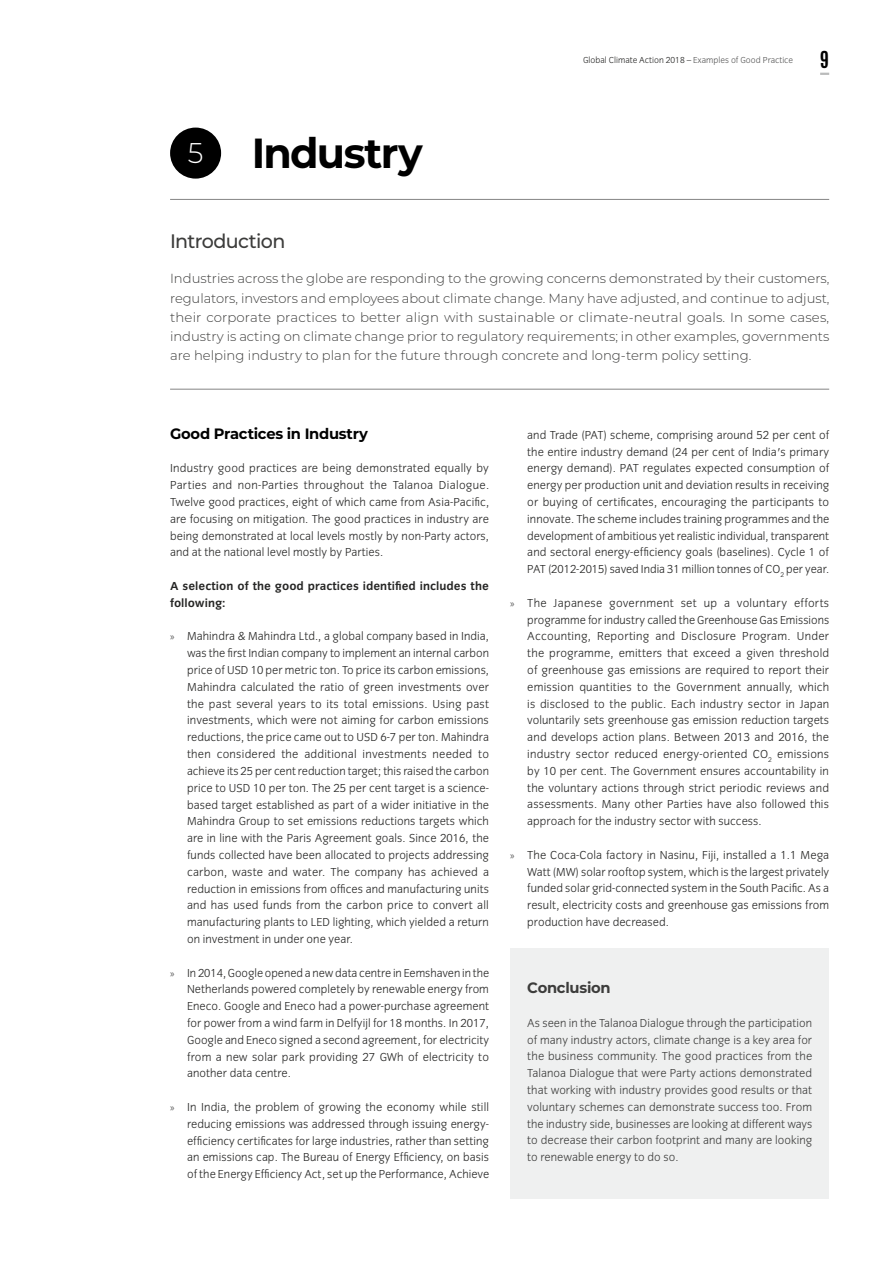
<style>
.page{position:relative;width:893px;height:1263px;background:#fff}
.page>*{position:absolute;margin:0;border:0;box-sizing:border-box;transform-origin:0 0}
.t1{font:700 42px "Montserrat";letter-spacing:-.04em;color:#000}
.t2{font:300 28.5px "Montserrat";color:#fff}
.t3{font:500 19.5px "Montserrat";letter-spacing:-.035em;color:#3c3c3b}
.t4{font:700 19.5px "Antonio";color:#000}
.t5{font:700 15px "Montserrat";letter-spacing:-.02em;color:#000}
.t6{font:700 15px "Montserrat";letter-spacing:-.015em;color:#3c3c3b}
.t7{font:300 13.2px/19px "Montserrat";color:#3c3c3b;text-align:justify}
.t8{font:300 12px/16.8px "Congress Sans";letter-spacing:.005em;color:#262625;text-align:justify}
.t9{font:300 12px/16.8px "Congress Sans";letter-spacing:.005em;color:#3c3c3b;text-align:justify}
.t10{font:700 12px/16.8px "Congress Sans";letter-spacing:.005em;color:#262625}
.t11{font:300 9px "Congress Sans";color:#262625}
.s1{color:#565656}
.s2{font-family:"Myriad Pro";font-weight:400;font-size:10.5px;color:#565656}
</style>
<div class="page">
<svg style="left:820px;top:73px;width:9px;height:2px"></svg>
<div style="left:510px;top:948px;width:319px;height:251px;background:#eff0f0"></div>
<hr style="left:170px;top:389px;width:659px;height:1px;background:#858585">
<div style="left:170px;top:128px;width:51px;height:51px;background:#000;border-radius:50%"></div>
<hr style="left:170px;top:199px;width:659px;height:1px;background:#858585">
<h2 class="t2" style="left:188px;top:134px;width:17px">5</h2>
<h1 class="t1" style="left:252px;top:123px;width:172px">Industry</h1>
<p class="t11" style="left:583px;top:55px;width:211px">Global Climate Action 2018 – <span class="s1">Examples of Good Practice</span></p>
<h3 class="t4" style="left:820px;top:45px;width:11px">9</h3>
<h3 class="t3" style="left:170px;top:227px;width:117px">Introduction</h3>
<p class="t7" style="left:170px;top:269px;width:661px">Industries across the globe are responding to the growing concerns demonstrated by their customers, regulators, investors and employees about climate change. Many have adjusted, and continue to adjust, their corporate practices to better align with sustainable or climate-neutral goals. In some cases, industry is acting on climate change prior to regulatory requirements; in other examples, governments are helping industry to plan for the future through concrete and long-term policy setting.</p>
<p class="t5" style="left:170px;top:423px;width:199px">Good Practices in Industry</p>
<p class="t8" style="left:170px;top:460px;width:321px">Industry good practices are being demonstrated equally by Parties and non-Parties throughout the Talanoa Dialogue.<br>Twelve good practices, eight of which came from Asia-Pacific, are focusing on mitigation. The good practices in industry are being demonstrated at local levels mostly by non-Party actors, and at the national level mostly by Parties.</p>
<p class="t10" style="left:170px;top:578px;width:320px">A selection of the good practices identified includes the following:</p>
<p class="t8" style="left:187px;top:628px;width:304px;text-indent:-17px"><span class="s2">»</span> Mahindra &amp; Mahindra Ltd., a global company based in India, was the first Indian company to implement an internal carbon price of USD 10 per metric ton. To price its carbon emissions, Mahindra calculated the ratio of green investments over the past several years to its total emissions. Using past investments, which were not aiming for carbon emissions reductions, the price came out to USD 6-7 per ton. Mahindra then considered the additional investments needed to achieve its 25 per cent reduction target; this raised the carbon price to USD 10 per ton. The 25 per cent target is a science&shy;based target established as part of a wider initiative in the Mahindra Group to set emissions reductions targets which are in line with the Paris Agreement goals. Since 2016, the funds collected have been allocated to projects addressing carbon, waste and water. The company has achieved a reduction in emissions from offices and manufacturing units and has used funds from the carbon price to convert all manufacturing plants to LED lighting, which yielded a return on investment in under one year.</p>
<p class="t8" style="left:187px;top:964px;width:304px;text-indent:-17px"><span class="s2">»</span> In 2014, Google opened a new data centre in Eemshaven in the Netherlands powered completely by renewable energy from Eneco. Google and Eneco had a power-purchase agreement for power from a wind farm in Delfyijl for 18 months. In 2017, Google and Eneco signed a second agreement, for electricity from a new solar park providing 27 GWh of electricity to another data centre.</p>
<p class="t8" style="left:187px;top:1098px;width:304px;text-indent:-17px"><span class="s2">»</span> In India, the problem of growing the economy while still reducing emissions was addressed through issuing energy&shy;efficiency certificates for large industries, rather than setting an emissions cap. The Bureau of Energy Efficiency, on basis of the Energy Efficiency Act, set up the Performance, Achieve</p>
<p class="t8" style="left:527px;top:426px;width:304px">and Trade (PAT) scheme, comprising around 52 per cent of the entire industry demand (24 per cent of India's primary energy demand). PAT regulates expected consumption of energy per production unit and deviation results in receiving or buying of certificates, encouraging the participants to innovate. The scheme includes training programmes and the development of ambitious yet realistic individual, transparent and sectoral energy-efficiency goals (baselines). Cycle 1 of PAT (2012-2015) saved India 31 million tonnes of CO<sub>2</sub> per year.</p>
<p class="t8" style="left:527px;top:594px;width:304px;text-indent:-17px"><span class="s2">»</span> The Japanese government set up a voluntary efforts programme for industry called the Greenhouse Gas Emissions Accounting, Reporting and Disclosure Program. Under the programme, emitters that exceed a given threshold of greenhouse gas emissions are required to report their emission quantities to the Government annually, which is disclosed to the public. Each industry sector in Japan voluntarily sets greenhouse gas emission reduction targets and develops action plans. Between 2013 and 2016, the industry sector reduced energy-oriented CO<sub>2</sub> emissions by 10 per cent. The Government ensures accountability in the voluntary actions through strict periodic reviews and assessments. Many other Parties have also followed this approach for the industry sector with success.</p>
<p class="t8" style="left:527px;top:846px;width:303px;text-indent:-17px"><span class="s2">»</span> The Coca-Cola factory in Nasinu, Fiji, installed a 1.1 Mega Watt (MW) solar rooftop system, which is the largest privately funded solar grid-connected system in the South Pacific. As a result, electricity costs and greenhouse gas emissions from production have decreased.</p>
<p class="t6" style="left:527px;top:977px;width:85px">Conclusion</p>
<p class="t9" style="left:527px;top:1014px;width:286px">As seen in the Talanoa Dialogue through the participation of many industry actors, climate change is a key area for the business community. The good practices from the Talanoa Dialogue that were Party actions demonstrated that working with industry provides good results or that voluntary schemes can demonstrate success too. From the industry side, businesses are looking at different ways to decrease their carbon footprint and many are looking to renewable energy to do so.</p>
</div>
